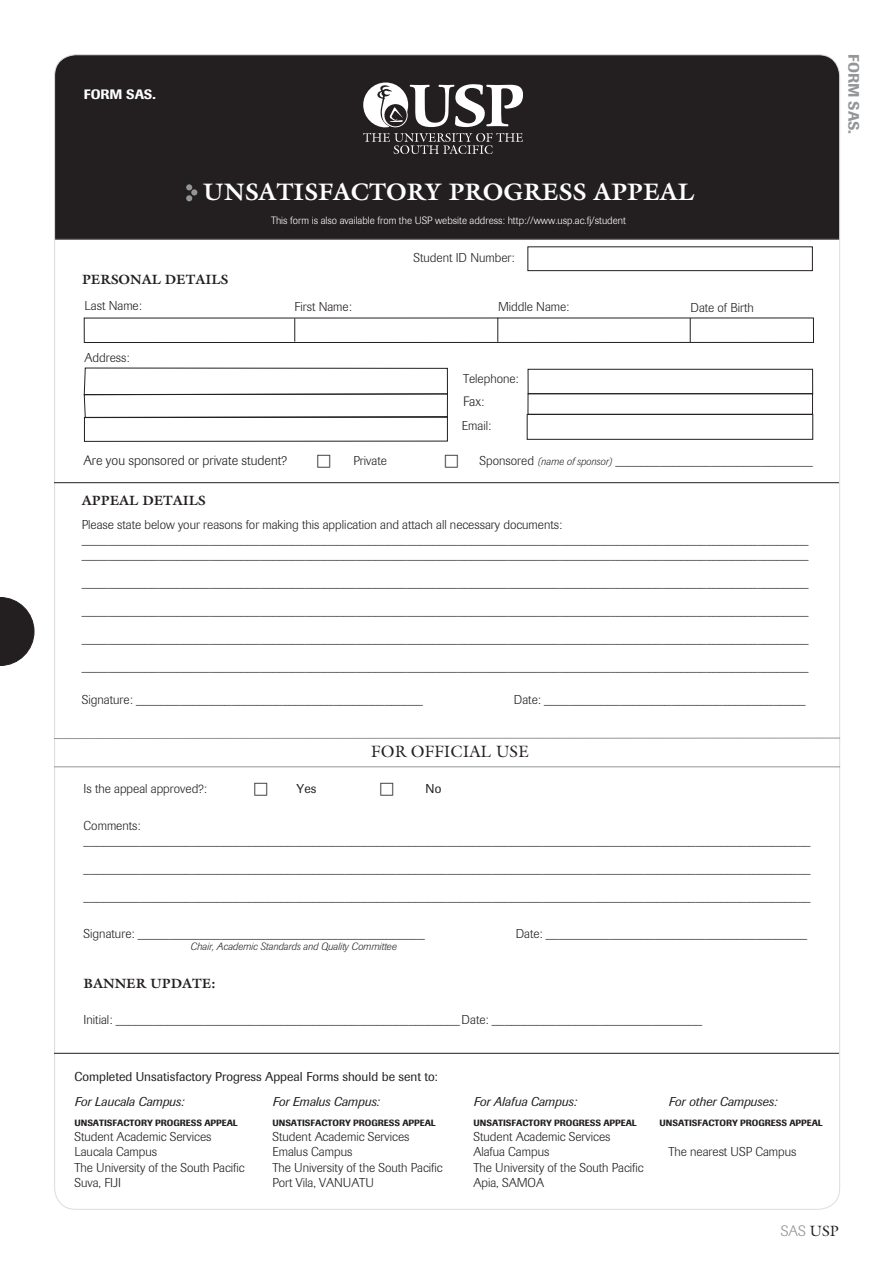
<style>
.page{position:relative;width:893px;height:1263px;background:#fff}
.page>*{position:absolute;margin:0;border:0;box-sizing:border-box;transform-origin:0 0}
.t1{font:700 24px "Galliard";color:#fff}
.t2{font:16.5px "Galliard";color:#231f20}
.t3{font:500 15px "Imago";color:#939598}
.t4{font:300 15px "Imago";color:#939598}
.t5{font:700 13.5px "Galliard";color:#231f20}
.t6{font:300 13.5px "Imago";color:#231f20}
.t7{font:500 13.5px "Imago";color:#fff}
.t8{font:300 12.75px "Imago";color:#231f20}
.t9{font:italic 12.75px "Imago";color:#231f20}
.t10{font:12.75px "Imago";color:#231f20}
.t11{font:300 10.5px "Imago";color:#fff}
.t12{font:italic 300 10.5px "Imago";color:#231f20}
.t13{font:500 9px "Imago";color:#231f20}
.s1{font-size:12.75px}
.s2{font-style:italic;font-size:10.5px}
.s3{font-family:"Galliard";font-weight:400;color:#231f20}
</style>
<div class="page">
<svg style="left:0;top:597px;width:34px;height:68px"></svg>
<div style="left:55px;top:55px;width:785px;height:184px;background:#231f20"></div>
<svg style="left:358px;top:75px;width:170px;height:83px"></svg>
<svg style="left:186px;top:184px;width:11px;height:17px"></svg>
<hr style="left:54px;top:1053px;width:785px;height:1px;background:#231f20">
<hr style="left:54px;top:482px;width:785px;height:1px;background:#231f20">
<svg style="left:54px;top:738px;width:786px;height:1px"></svg>
<hr style="left:54px;top:766px;width:786px;height:1px;background:#939598">
<div style="left:84px;top:318px;width:730px;height:25px;border:1px solid #231f20"></div>
<svg style="left:690px;top:318px;width:1px;height:24px"></svg>
<div style="left:528px;top:369px;width:285px;height:25px;border:1px solid #231f20"></div>
<div style="left:528px;top:393px;width:285px;height:21px;border:1px solid #231f20"></div>
<div style="left:527px;top:414px;width:286px;height:25px;border:1px solid #231f20"></div>
<div style="left:528px;top:247px;width:285px;height:24px;border:1px solid #231f20"></div>
<svg style="left:498px;top:318px;width:1px;height:24px"></svg>
<svg style="left:294px;top:318px;width:1px;height:24px"></svg>
<svg style="left:84px;top:368px;width:364px;height:49px"></svg>
<div style="left:84px;top:417px;width:364px;height:25px;border:1px solid #231f20"></div>
<div style="left:0;top:622px;width:28px;height:16px;background:#231f20"></div>
<p class="t7" style="left:84px;top:86px;width:74px">FORM SAS.</p>
<p class="t3" style="left:863px;top:54px;width:82px;rotate:90deg">FORM SAS.</p>
<p class="t1" style="left:203px;top:177px;width:493px">UNSATISFACTORY PROGRESS APPEAL</p>
<p class="t11" style="left:271px;top:215px;width:356px">This form is also available from the USP website address: http://www.usp.ac.fj/student</p>
<p class="t5" style="left:82px;top:271px;width:148px">PERSONAL DETAILS</p>
<p class="t8" style="left:413px;top:251px;width:103px">Student ID Number:</p>
<p class="t8" style="left:85px;top:298px;width:59px">Last Name:</p>
<p class="t8" style="left:294px;top:299px;width:59px">First Name:</p>
<p class="t8" style="left:498px;top:300px;width:73px">Middle Name:</p>
<p class="t8" style="left:690px;top:300px;width:65px">Date of Birth</p>
<p class="t8" style="left:84px;top:350px;width:47px">Address:</p>
<p class="t8" style="left:463px;top:371px;width:57px">Telephone:</p>
<p class="t8" style="left:462px;top:419px;width:31px">Email:</p>
<p class="t6" style="left:463px;top:394px;width:23px">Fax<span class="s1">:</span></p>
<p class="t6" style="left:83px;top:453px;width:205px">Are you sponsored or private student?</p>
<p class="t8" style="left:353px;top:453px;width:35px">Private</p>
<p class="t8" style="left:479px;top:453px;width:335px">Sponsored <span class="s2">(name of sponsor)</span> _______________________________</p>
<p class="t5" style="left:82px;top:491px;width:125px">APPEAL DETAILS</p>
<p class="t8" style="left:82px;top:517px;width:482px">Please state below your reasons for making this application and attach all necessary documents:</p>
<p class="t8" style="left:82px;top:532px;width:728px">__________________________________________________________________________________________________________________</p>
<p class="t8" style="left:82px;top:548px;width:728px">__________________________________________________________________________________________________________________</p>
<p class="t8" style="left:82px;top:576px;width:728px">__________________________________________________________________________________________________________________</p>
<p class="t8" style="left:82px;top:604px;width:728px">__________________________________________________________________________________________________________________</p>
<p class="t8" style="left:82px;top:632px;width:728px">__________________________________________________________________________________________________________________</p>
<p class="t8" style="left:82px;top:660px;width:728px">__________________________________________________________________________________________________________________</p>
<p class="t8" style="left:82px;top:692px;width:343px">Signature: _____________________________________________</p>
<p class="t8" style="left:514px;top:692px;width:293px">Date: _________________________________________</p>
<p class="t2" style="left:371px;top:741px;width:159px">FOR OFFICIAL USE</p>
<p class="t8" style="left:84px;top:782px;width:125px">Is the appeal approved?:</p>
<p class="t10" style="left:297px;top:781px;width:21px">Yes</p>
<p class="t10" style="left:426px;top:781px;width:17px">No</p>
<p class="t8" style="left:84px;top:818px;width:59px">Comments:</p>
<p class="t8" style="left:84px;top:834px;width:728px">__________________________________________________________________________________________________________________</p>
<p class="t8" style="left:84px;top:862px;width:728px">__________________________________________________________________________________________________________________</p>
<p class="t8" style="left:84px;top:890px;width:728px">__________________________________________________________________________________________________________________</p>
<p class="t8" style="left:84px;top:926px;width:343px">Signature: _____________________________________________</p>
<p class="t8" style="left:516px;top:926px;width:293px">Date: _________________________________________</p>
<p class="t12" style="left:190px;top:941px;width:208px">Chair, Academic Standards and Quality Committee</p>
<p class="t5" style="left:84px;top:974px;width:133px">BANNER UPDATE:</p>
<p class="t8" style="left:84px;top:1013px;width:620px">Initial: ______________________________________________________Date: _________________________________</p>
<p class="t10" style="left:74px;top:1069px;width:365px">Completed Unsatisfactory Progress Appeal Forms should be sent to:</p>
<p class="t9" style="left:74px;top:1094px;width:111px">For Laucala Campus:</p>
<p class="t9" style="left:272px;top:1094px;width:109px">For Emalus Campus:</p>
<p class="t9" style="left:473px;top:1094px;width:105px">For Alafua Campus:</p>
<p class="t9" style="left:668px;top:1094px;width:110px">For other Campuses:</p>
<p class="t13" style="left:74px;top:1117px;width:165px">UNSATISFACTORY PROGRESS APPEAL</p>
<p class="t13" style="left:272px;top:1117px;width:165px">UNSATISFACTORY PROGRESS APPEAL</p>
<p class="t13" style="left:473px;top:1117px;width:165px">UNSATISFACTORY PROGRESS APPEAL</p>
<p class="t13" style="left:659px;top:1117px;width:165px">UNSATISFACTORY PROGRESS APPEAL</p>
<p class="t8" style="left:74px;top:1129px;width:139px">Student Academic Services</p>
<p class="t8" style="left:272px;top:1129px;width:139px">Student Academic Services</p>
<p class="t8" style="left:473px;top:1129px;width:139px">Student Academic Services</p>
<p class="t8" style="left:74px;top:1145px;width:84px">Laucala Campus</p>
<p class="t8" style="left:272px;top:1145px;width:81px">Emalus Campus</p>
<p class="t8" style="left:473px;top:1145px;width:77px">Alafua Campus</p>
<p class="t8" style="left:668px;top:1145px;width:130px">The nearest USP Campus</p>
<p class="t8" style="left:74px;top:1160px;width:172px">The University of the South Pacific</p>
<p class="t8" style="left:272px;top:1160px;width:172px">The University of the South Pacific</p>
<p class="t8" style="left:473px;top:1160px;width:172px">The University of the South Pacific</p>
<p class="t8" style="left:74px;top:1175px;width:48px">Suva, FIJI</p>
<p class="t8" style="left:272px;top:1175px;width:103px">Port Vila, VANUATU</p>
<p class="t8" style="left:473px;top:1175px;width:72px">Apia, SAMOA</p>
<p class="t4" style="left:781px;top:1222px;width:60px">SAS <span class="s3">USP</span></p>
</div>
